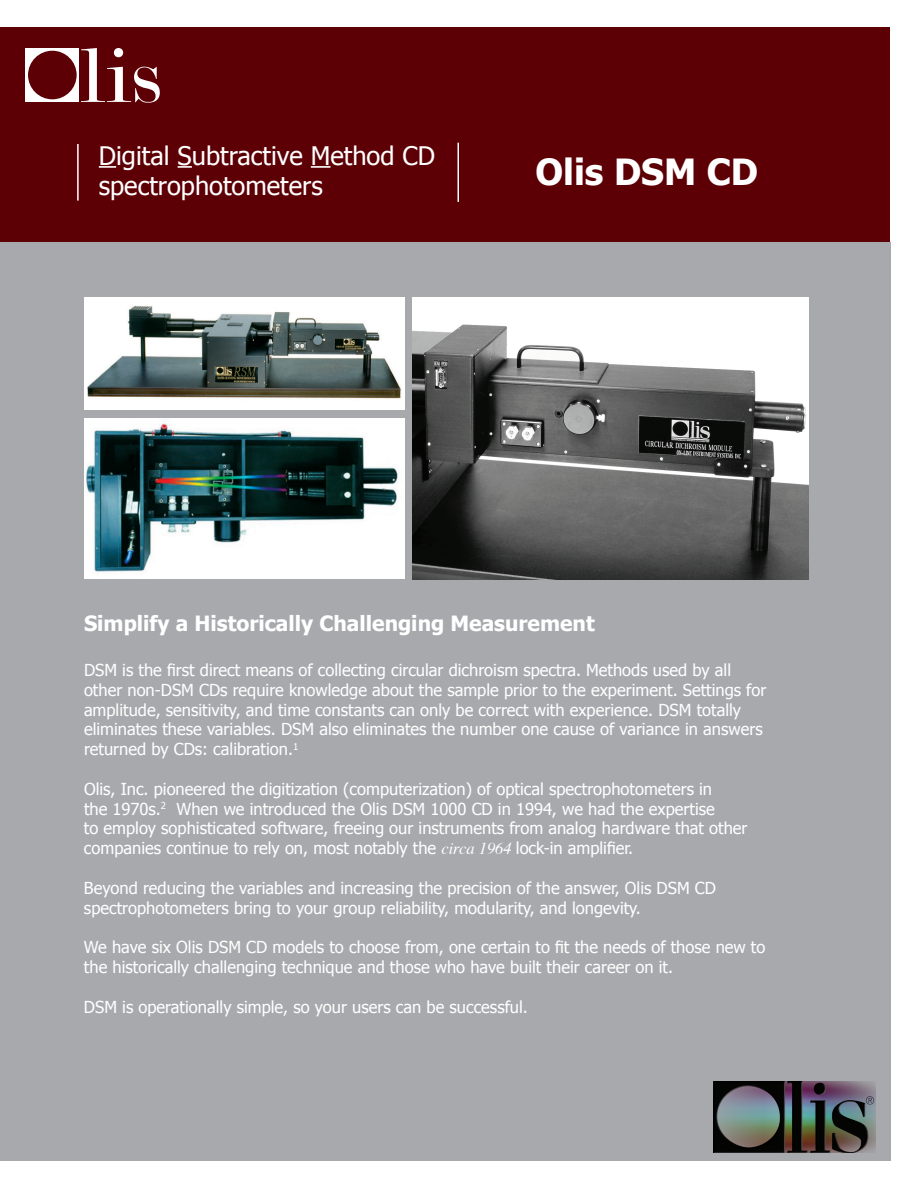
<style>
.page{position:relative;width:918px;height:1188px;background:#fff}
.page>*{position:absolute;margin:0;border:0;box-sizing:border-box;transform-origin:0 0}
.t1{font:82.5px "Modern";color:#fff}
.t2{font:700 36px "Tahoma";color:#fff}
.t3{font:25.5px/30.6px "Tahoma";color:#fff}
.t4{font:700 21px "Tahoma";color:#fff}
.t5{font:16.5px/19.8px "Tahoma";color:#fff}
.s1{font-family:"Times";font-style:italic}
</style>
<div class="page">
<div style="left:1px;top:28px;width:889px;height:215px;background:#5d0006"></div>
<div style="left:0;top:243px;width:890px;height:918px;background:#a8a9ad"></div>
<img style="left:714px;top:1082px;width:162px;height:70px">
<div style="left:25px;top:48px;width:54px;height:54px;background:#fff"></div>
<div style="left:28px;top:51px;width:49px;height:48px;background:#5d0006;border-radius:50%"></div>
<svg style="left:99px;top:166px;width:17px;height:2px"></svg>
<svg style="left:178px;top:166px;width:14px;height:2px"></svg>
<svg style="left:311px;top:166px;width:19px;height:2px"></svg>
<hr style="left:77px;top:144px;width:2px;height:57px;background:#fff">
<hr style="left:458px;top:143px;width:1px;height:59px;background:#fff">
<img style="left:413px;top:297px;width:396px;height:282px">
<img style="left:84px;top:419px;width:319px;height:158px">
<img style="left:84px;top:297px;width:320px;height:113px">
<h1 class="t1" style="left:79px;top:35px;width:83px">lis</h1>
<h3 class="t3" style="left:99px;top:139px;width:338px">Digital Subtractive Method CD spectrophotometers</h3>
<h2 class="t2" style="left:536px;top:149px;width:224px">Olis DSM CD</h2>
<p class="t4" style="left:84px;top:610px;width:512px">Simplify a Historically Challenging Measurement</p>
<p class="t5" style="left:84px;top:660px;width:684px">DSM is the first direct means of collecting circular dichroism spectra. Methods used by all other non-DSM CDs require knowledge about the sample prior to the experiment. Settings for amplitude, sensitivity, and time constants can only be correct with experience. DSM totally eliminates these variables. DSM also eliminates the number one cause of variance in answers returned by CDs: calibration.<sup>1</sup></p>
<p class="t5" style="left:84px;top:778px;width:665px">Olis, Inc. pioneered the digitization (computerization) of optical spectrophotometers in<br>the 1970s.<sup>2</sup> When we introduced the Olis DSM 1000 CD in 1994, we had the expertise<br>to employ sophisticated software, freeing our instruments from analog hardware that other companies continue to rely on, most notably the <span class="s1">circa 1964</span> lock-in amplifier.</p>
<p class="t5" style="left:84px;top:877px;width:634px">Beyond reducing the variables and increasing the precision of the answer, Olis DSM CD spectrophotometers bring to your group reliability, modularity, and longevity.</p>
<p class="t5" style="left:84px;top:937px;width:683px">We have six Olis DSM CD models to choose from, one certain to fit the needs of those new to the historically challenging technique and those who have built their career on it.</p>
<p class="t5" style="left:84px;top:996px;width:445px">DSM is operationally simple, so your users can be successful.</p>
</div>
